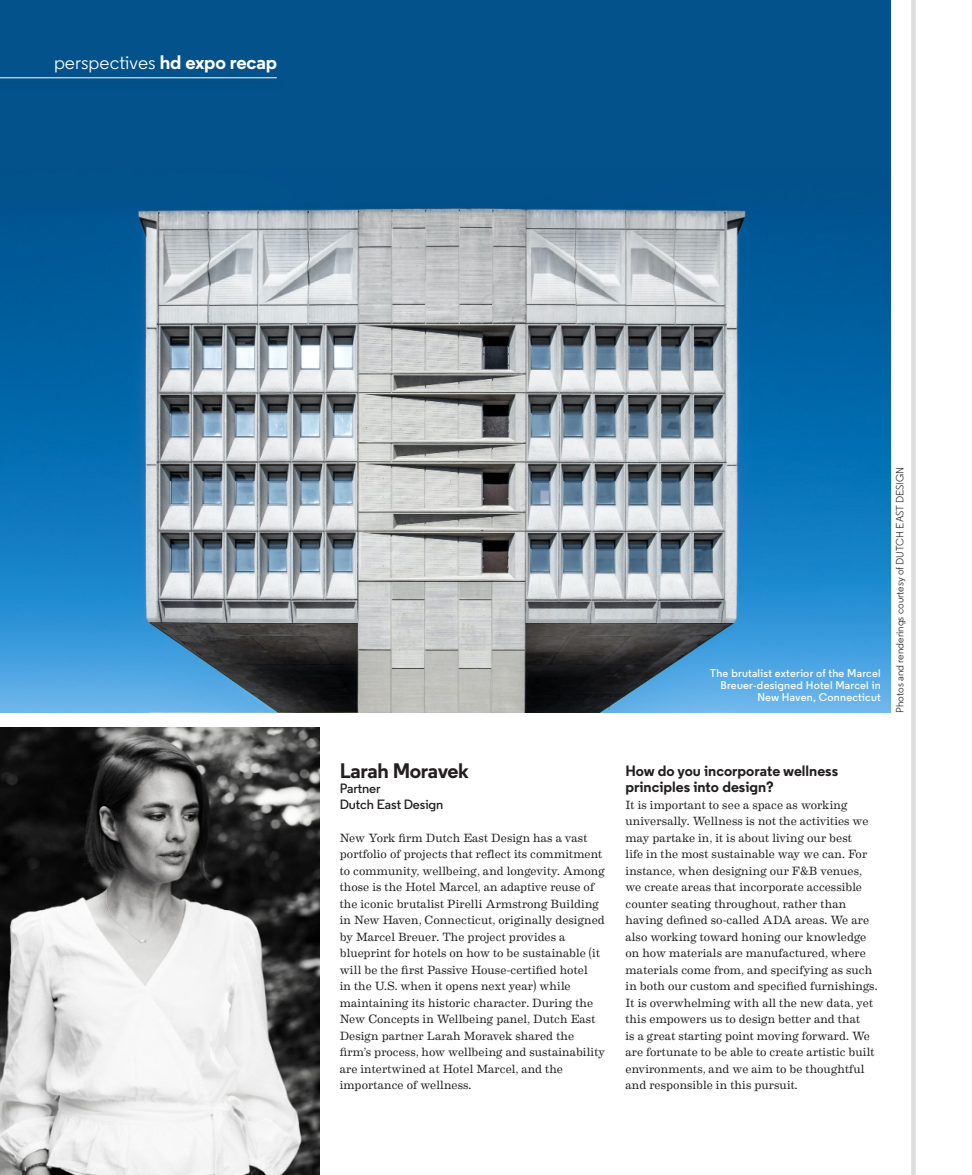
<style>
.page{position:relative;width:972px;height:1175px;background:#fff}
.page>*{position:absolute;margin:0;border:0;box-sizing:border-box;transform-origin:0 0}
.t1{font:700 21px "Regular";letter-spacing:-.02em;color:#231f20}
.t2{font:19.5px "Regular";color:#fff}
.t3{font:700 15px/16.5px "Regular";color:#231f20}
.t4{font:600 13.5px "Regular";letter-spacing:-.005em;color:#231f20}
.t5{font:12px/16.5px "Eames Century Modern";letter-spacing:.005em;color:#231f20}
.t6{font:600 11.25px/12px "Regular";letter-spacing:.02em;color:#fff;text-align:right}
.t7{font:10.5px "Regular";color:#231f20}
.s1{font-weight:700}
</style>
<div class="page">
<div style="left:911px;top:0;width:5px;height:1174px;background:#dcdddf"></div>
<div style="left:0;top:0;width:891px;height:417px;background:#03528c"></div>
<div style="left:0;top:74px;width:288px;height:17px;background:#231f20;opacity:.3"></div>
<hr style="left:0;top:77px;width:277px;height:1px;background:#fff">
<img style="left:0;top:728px;width:319px;height:446px">
<img style="left:0;top:207px;width:891px;height:505px">
<p class="t2" style="left:54px;top:50px;width:225px">perspectives <span class="s1">hd expo recap</span></p>
<p class="t1" style="left:340px;top:757px;width:131px">Larah Moravek</p>
<p class="t4" style="left:340px;top:780px;width:42px">Partner</p>
<p class="t4" style="left:340px;top:796px;width:105px">Dutch East Design</p>
<p class="t5" style="left:340px;top:828px;width:267px">New York firm Dutch East Design has a vast portfolio of projects that reflect its commitment to community, wellbeing, and longevity. Among those is the Hotel Marcel, an adaptive reuse of the iconic brutalist Pirelli Armstrong Building in New Haven, Connecticut, originally designed by Marcel Breuer. The project provides a blueprint for hotels on how to be sustainable (it will be the first Passive House-certified hotel<br>in the U.S. when it opens next year) while maintaining its historic character. During the New Concepts in Wellbeing panel, Dutch East Design partner Larah Moravek shared the firm’s process, how wellbeing and sustainability are intertwined at Hotel Marcel, and the importance of wellness.</p>
<p class="t6" style="left:710px;top:667px;width:172px">The brutalist exterior of the Marcel<br>Breuer-designed Hotel Marcel in<br>New Haven, Connecticut</p>
<p class="t7" style="left:894px;top:712px;width:247px;rotate:-90deg">Photos and renderings courtesy of DUTCH EAST DESIGN</p>
<p class="t3" style="left:626px;top:762px;width:214px">How do you incorporate wellness principles into design?</p>
<p class="t5" style="left:626px;top:795px;width:254px">It is important to see a space as working universally. Wellness is not the activities we may partake in, it is about living our best<br>life in the most sustainable way we can. For instance, when designing our F&amp;B venues, we create areas that incorporate accessible counter seating throughout, rather than having defined so-called ADA areas. We are also working toward honing our knowledge on how materials are manufactured, where materials come from, and specifying as such in both our custom and specified furnishings.<br>It is overwhelming with all the new data, yet this empowers us to design better and that<br>is a great starting point moving forward. We are fortunate to be able to create artistic built environments, and we aim to be thoughtful and responsible in this pursuit.</p>
</div>
